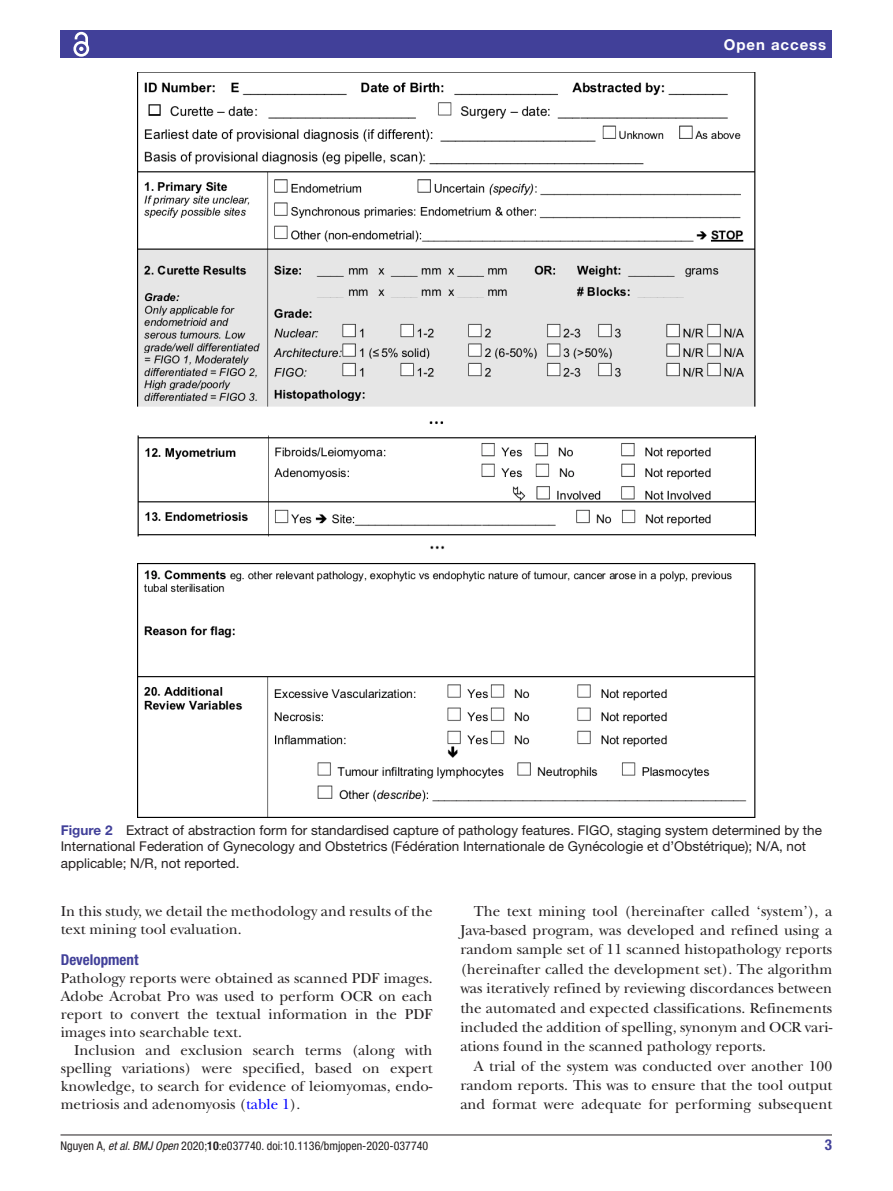
<style>
.page{position:relative;width:893px;height:1191px;background:#fff}
.page>*{position:absolute;margin:0;border:0;box-sizing:border-box;transform-origin:0 0}
.t1{font:15px/19.4px "New Baskerville";color:#231f20;text-align:justify}
.t2{font:700 condensed 15px "Helvetica Neue LT Std";color:#414099}
.t3{font:700 15px "Helvetica Neue LT Std";letter-spacing:.065em;color:#fff}
.t4{font:13.5px/16.2px "Helvetica Neue LT Std";color:#231f20}
.t5{font:condensed 12px "Helvetica Neue LT Std";color:#231f20}
.s1{font-weight:700;color:#414099}
.s2{color:#00f}
.s3{font-style:italic}
.s4{font-weight:700}
</style>
<div class="page">
<hr style="left:61px;top:1134px;width:771px;height:1px;background:#231f20">
<div style="left:61px;top:31px;width:771px;height:27px;background:#414099"></div>
<svg style="left:73px;top:31px;width:17px;height:26px"></svg>
<img style="left:138px;top:73px;width:617px;height:744px">
<p class="t3" style="left:724px;top:35px;width:104px">Open access</p>
<p class="t4" style="left:61px;top:822px;width:763px"><span class="s1">Figure 2</span> Extract of abstraction form for standardised capture of pathology features. FIGO, staging system determined by the<br>International Federation of Gynecology and Obstetrics (Fédération Internationale de Gynécologie et d’Obstétrique); N/A, not applicable; N/R, not reported.</p>
<p class="t1" style="left:61px;top:902px;width:373px;line-height:18px">In this study, we detail the methodology and results of the text mining tool evaluation.</p>
<p class="t2" style="left:61px;top:951px;width:79px">Development</p>
<p class="t1" style="left:61px;top:969px;width:373px;line-height:18px">Pathology reports were obtained as scanned PDF images.<br>Adobe Acrobat Pro was used to perform OCR on each report to convert the textual information in the PDF images into searchable text.</p>
<p class="t1" style="left:61px;top:1041px;width:373px;line-height:18px;text-indent:14px">Inclusion and exclusion search terms (along with spelling variations) were specified, based on expert knowledge, to search for evidence of leiomyomas, endo&shy;metriosis and adenomyosis (<span class="s2">table 1</span>).</p>
<p class="t1" style="left:460px;top:901px;width:373px;text-indent:13px">The text mining tool (hereinafter called ‘system’), a Java-based program, was developed and refined using a random sample set of 11 scanned histopathology reports (hereinafter called the development set). The algorithm was iteratively refined by reviewing discordances between the automated and expected classifications. Refinements included the addition of spelling, synonym and OCR vari&shy;ations found in the scanned pathology reports.</p>
<p class="t1" style="left:460px;top:1056px;width:373px;text-indent:13px">A trial of the system was conducted over another 100 random reports. This was to ensure that the tool output and format were adequate for performing subsequent</p>
<p class="t5" style="left:61px;top:1138px;width:369px">Nguyen A, <span class="s3">et al</span>. <span class="s3">BMJ Open</span> 2020;<span class="s4">10</span>:e037740. doi:10.1136/bmjopen-2020-037740</p>
<p class="t2" style="left:825px;top:1135px;width:9px">3</p>
</div>
